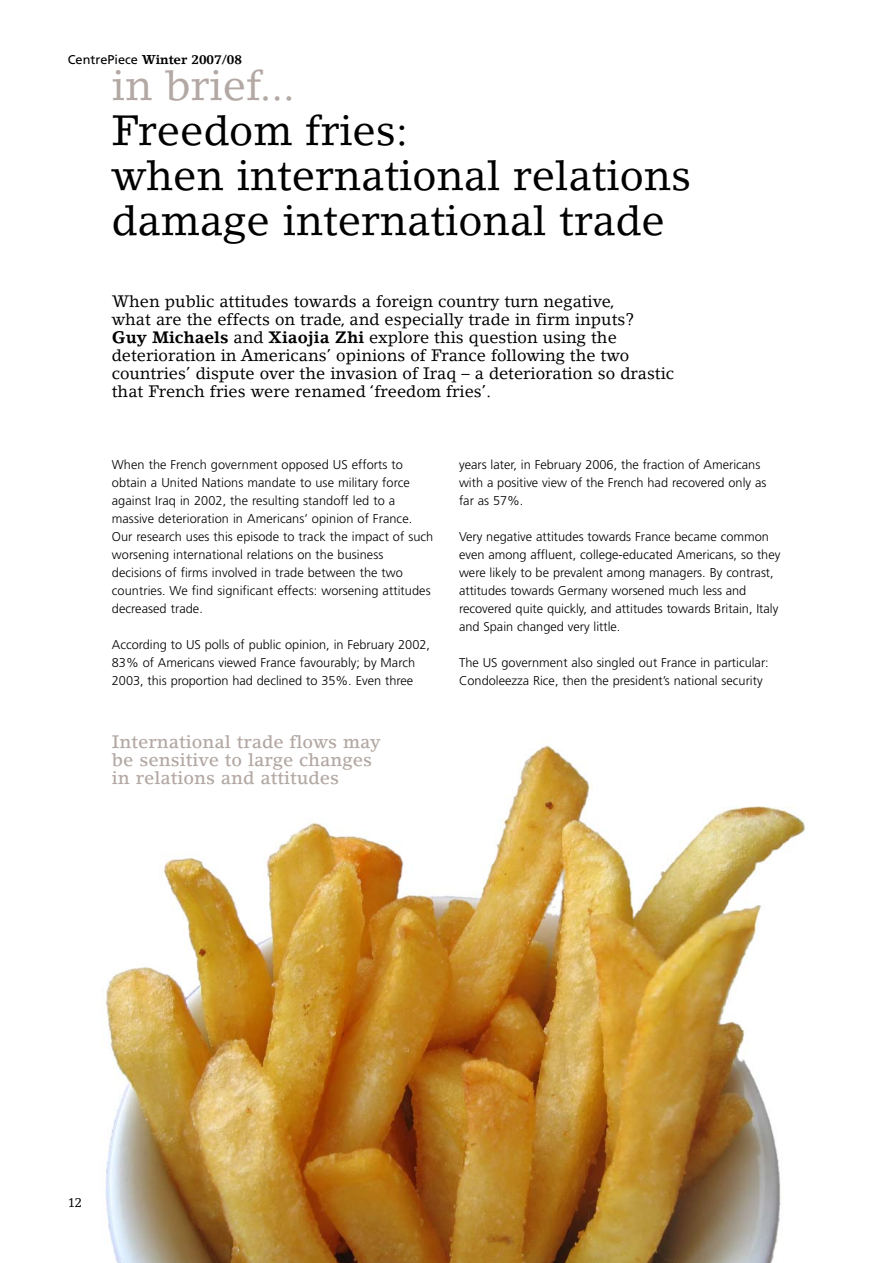
<style>
.page{position:relative;width:893px;height:1263px;background:#fff}
.page>*{position:absolute;margin:0;border:0;box-sizing:border-box;transform-origin:0 0}
.t1{font:42px/45px "Lino Letter";color:#000}
.t2{font:42px "Lino Letter";color:#b3a8a3}
.t3{font:500 18px/18px "Lino Letter";color:#b3a8a3}
.t4{font:16.5px/18px "Lino Letter";color:#000}
.t5{font:300 12.75px/18px "Frutiger";color:#000}
.t6{font:700 12.75px "Lino Letter";color:#000}
.t7{font:12.75px "Lino Letter";color:#000}
.s1{font-family:"Frutiger";font-weight:400}
.s2{font-weight:700}
</style>
<div class="page">
<img style="left:105px;top:745px;width:701px;height:518px">
<p class="t6" style="left:68px;top:54px;width:176px"><span class="s1">CentrePiece</span> Winter 2007/08</p>
<h1 class="t2" style="left:112px;top:69px;width:185px">in brief...</h1>
<h1 class="t1" style="left:112px;top:111px;width:581px">Freedom fries:<br>when international relations damage international trade</h1>
<p class="t4" style="left:112px;top:293px;width:564px">When public attitudes towards a foreign country turn negative,<br>what are the effects on trade, and especially trade in firm inputs?<br><span class="s2">Guy Michaels</span> and <span class="s2">Xiaojia Zhi</span> explore this question using the deterioration in Americans’ opinions of France following the two countries’ dispute over the invasion of Iraq – a deterioration so drastic that French fries were renamed ‘freedom fries’.</p>
<p class="t5" style="left:112px;top:456px;width:323px">When the French government opposed US efforts to obtain a United Nations mandate to use military force against Iraq in 2002, the resulting standoff led to a massive deterioration in Americans’ opinion of France.<br>Our research uses this episode to track the impact of such worsening international relations on the business decisions of firms involved in trade between the two countries. We find significant effects: worsening attitudes decreased trade.</p>
<p class="t5" style="left:112px;top:636px;width:320px">According to US polls of public opinion, in February 2002,<br>83% of Americans viewed France favourably; by March<br>2003, this proportion had declined to 35%. Even three</p>
<h2 class="t3" style="left:112px;top:734px;width:270px">International trade flows may be sensitive to large changes in relations and attitudes</h2>
<p class="t5" style="left:459px;top:456px;width:309px">years later, in February 2006, the fraction of Americans with a positive view of the French had recovered only as far as 57%.</p>
<p class="t5" style="left:459px;top:528px;width:323px">Very negative attitudes towards France became common even among affluent, college-educated Americans, so they were likely to be prevalent among managers. By contrast, attitudes towards Germany worsened much less and recovered quite quickly, and attitudes towards Britain, Italy and Spain changed very little.</p>
<p class="t5" style="left:459px;top:654px;width:311px">The US government also singled out France in particular:<br>Condoleezza Rice, then the president’s national security</p>
<p class="t7" style="left:68px;top:1197px;width:16px">12</p>
</div>
